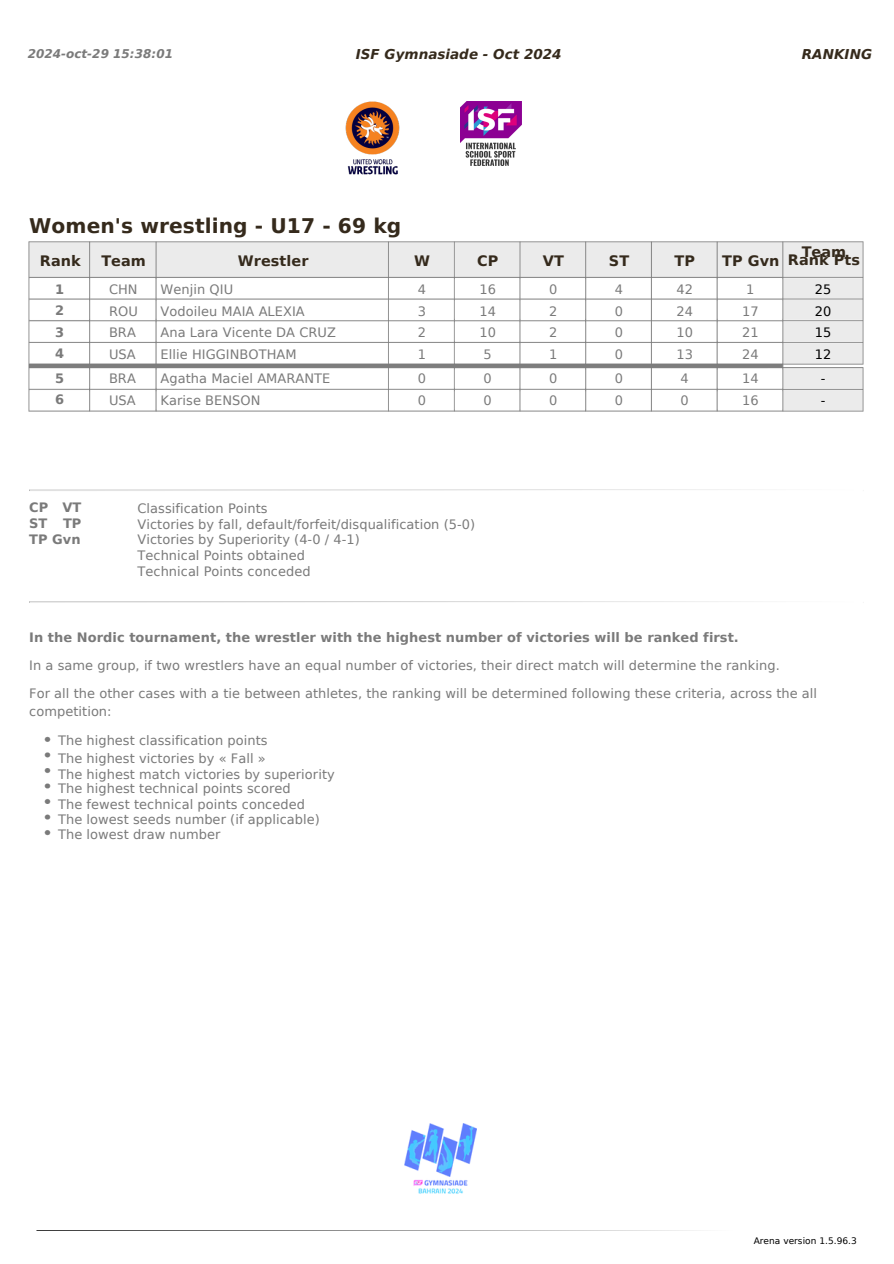
<style>
.page{position:relative;width:894px;height:1264px;background:#fff}
.page>*{position:absolute;margin:0;border:0;box-sizing:border-box;transform-origin:0 0}
.t1{font:700 20.25px "DejaVu Sans";letter-spacing:.005em;color:#352a1c}
.t2{font:700 14.4px "DejaVu Sans";letter-spacing:.005em;color:#352a1c}
.t3{font:italic 700 13.5px "DejaVu Sans";color:#352a1c}
.t4{font:12.9px/21.3px "DejaVu Sans";letter-spacing:.005em;color:#7a7a7a}
.t5{font:700 12.9px/21.3px "DejaVu Sans";letter-spacing:.005em;color:#7a7a7a;text-align:justify}
.t6{font:12.9px/21.3px "DejaVu Sans";letter-spacing:.005em;color:#000;text-align:justify}
.t7{font:italic 700 12px "DejaVu Sans";color:#7a7a7a}
.t8{font:9px "DejaVu Sans";letter-spacing:.005em;color:#000}
.s1{font-weight:700}
</style>
<div class="page">
<img style="left:345px;top:101px;width:55px;height:74px">
<svg style="left:29px;top:490px;width:460px;height:1px"></svg>
<svg style="left:29px;top:601px;width:712px;height:2px"></svg>
<img style="left:28px;top:241px;width:836px;height:171px">
<img style="left:405px;top:1123px;width:72px;height:71px">
<svg style="left:36px;top:1230px;width:661px;height:1px"></svg>
<img style="left:44px;top:736px;width:7px;height:100px">
<img style="left:460px;top:102px;width:61px;height:64px">
<p class="t7" style="left:28px;top:47px;width:147px">2024-oct-29 15:38:01</p>
<h1 class="t3" style="left:356px;top:46px;width:207px">ISF Gymnasiade - Oct 2024</h1>
<p class="t3" style="left:801px;top:46px;width:72px">RANKING</p>
<h2 class="t1" style="left:29px;top:214px;width:373px">Women's wrestling - U17 - 69 kg</h2>
<h4 class="t2" style="left:40px;top:252px;width:42px">Rank</h4>
<h4 class="t2" style="left:101px;top:252px;width:46px">Team</h4>
<h5 class="t2" style="left:238px;top:252px;width:72px">Wrestler</h5>
<h5 class="t2" style="left:414px;top:252px;width:17px">W</h5>
<h5 class="t2" style="left:477px;top:252px;width:23px">CP</h5>
<h4 class="t2" style="left:542px;top:252px;width:23px">VT</h4>
<h5 class="t2" style="left:608px;top:252px;width:22px">ST</h5>
<h5 class="t2" style="left:674px;top:252px;width:22px">TP</h5>
<p class="t2" style="left:722px;top:252px;width:59px">TP Gvn</p>
<h4 class="t5" style="left:55px;top:278px;width:11px">1<br>2<br>3<br>4</h4>
<h4 class="t5" style="left:55px;top:367px;width:11px">5<br>6</h4>
<h4 class="t4" style="left:109px;top:279px;width:30px">CHN<br>ROU<br>BRA<br>USA</h4>
<h4 class="t4" style="left:109px;top:368px;width:28px">BRA<br>USA</h4>
<h4 class="t4" style="left:160px;top:279px;width:177px">Wenjin QIU<br>Vodoileu MAIA ALEXIA<br>Ana Lara Vicente DA CRUZ<br>Ellie HIGGINBOTHAM</h4>
<h4 class="t4" style="left:160px;top:368px;width:171px">Agatha Maciel AMARANTE<br>Karise BENSON</h4>
<h4 class="t4" style="left:418px;top:279px;width:10px;text-align:justify">4<br>3<br>2<br>1</h4>
<h4 class="t4" style="left:418px;top:368px;width:10px">0<br>0</h4>
<h3 class="t4" style="left:479px;top:279px;width:18px;text-align:center">16<br>14<br>10<br>5</h3>
<h3 class="t4" style="left:483px;top:368px;width:10px">0<br>0</h3>
<h5 class="t4" style="left:549px;top:279px;width:10px;text-align:justify">0<br>2<br>2<br>1</h5>
<h5 class="t4" style="left:549px;top:368px;width:10px">0<br>0</h5>
<p class="t4" style="left:614px;top:279px;width:10px;text-align:justify">4<br>0<br>0<br>0</p>
<p class="t4" style="left:614px;top:368px;width:10px">0<br>0</p>
<h5 class="t4" style="left:676px;top:279px;width:18px;text-align:justify">42<br>24<br>10<br>13</h5>
<h5 class="t4" style="left:680px;top:368px;width:10px">4<br>0</h5>
<h2 class="t4" style="left:741px;top:279px;width:18px;text-align:center">1<br>17<br>21<br>24</h2>
<h2 class="t4" style="left:741px;top:368px;width:18px">14<br>16</h2>
<h5 class="t2" style="left:801px;top:244px;width:46px">Team</h5>
<h5 class="t2" style="left:787px;top:252px;width:74px">Rank Pts</h5>
<h5 class="t6" style="left:814px;top:279px;width:18px">25<br>20<br>15<br>12</h5>
<h5 class="t6" style="left:820px;top:368px;width:6px">- -</h5>
<h5 class="t5" style="left:29px;top:500px;width:54px;line-height:15.8px">CP VT ST TP TP Gvn</h5>
<h2 class="t4" style="left:137px;top:500px;width:339px;line-height:15.8px">Classification Points<br>Victories by fall, default/forfeit/disqualification (5-0)<br>Victories by Superiority (4-0 / 4-1)<br>Technical Points obtained<br>Technical Points conceded</h2>
<h5 class="t4" style="left:29px;top:623px;width:789px;line-height:28.2px"><span class="s1">In the Nordic tournament, the wrestler with the highest number of victories will be ranked first.<br></span>In a same group, if two wrestlers have an equal number of victories, their direct match will determine the ranking.<br>For all the other cases with a tie between athletes, the ranking will be determined following these criteria, across the all</h5>
<h5 class="t4" style="left:29px;top:701px;width:84px">competition:</h5>
<h2 class="t4" style="left:58px;top:731px;width:211px;line-height:18px">The highest classification points<br>The highest victories by « Fall »</h2>
<h2 class="t4" style="left:58px;top:766px;width:278px;line-height:15.1px">The highest match victories by superiority The highest technical points scored<br>The fewest technical points conceded<br>The lowest seeds number (if applicable)<br>The lowest draw number</h2>
<p class="t8" style="left:753px;top:1235px;width:105px">Arena version 1.5.96.3</p>
</div>
